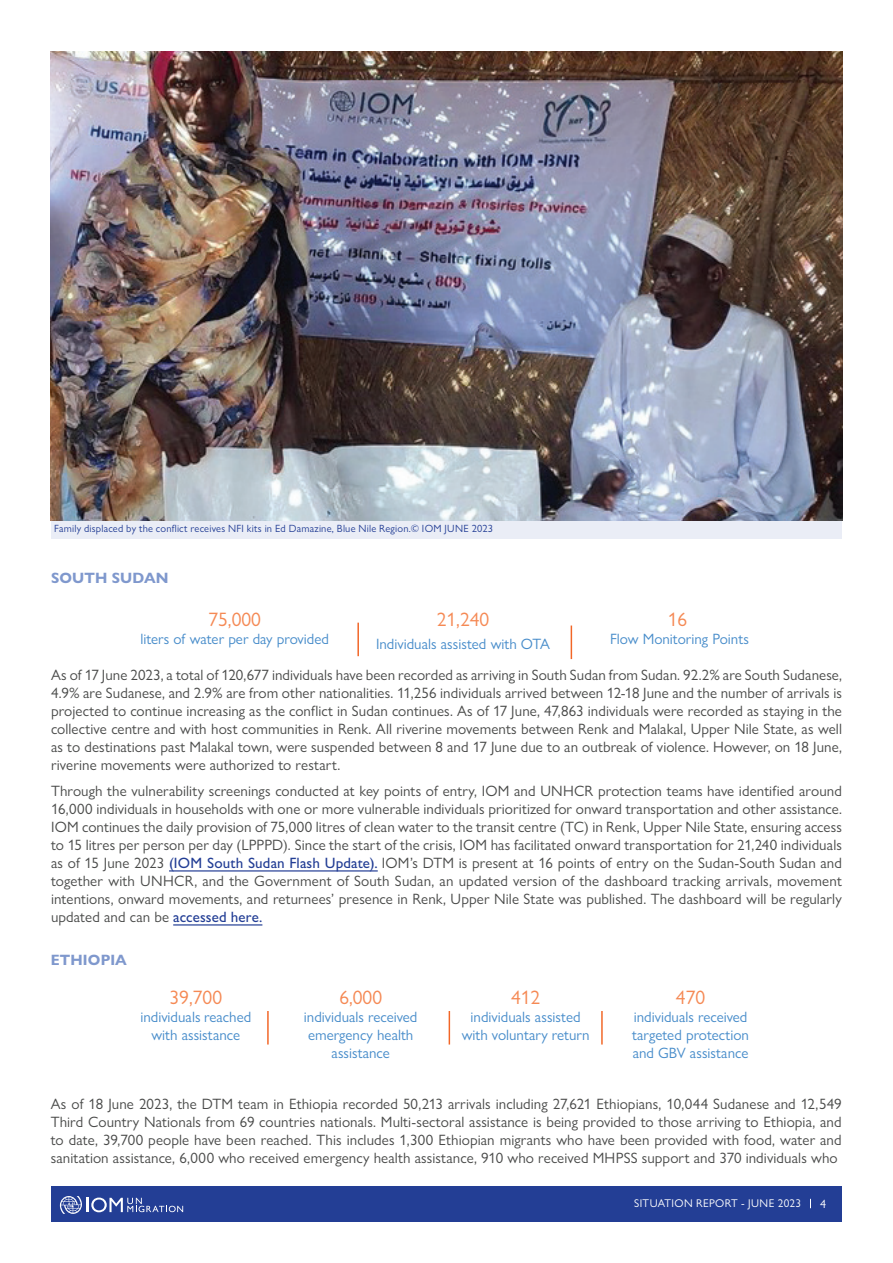
<style>
.page{position:relative;width:893px;height:1263px;background:#fff}
.page>*{position:absolute;margin:0;border:0;box-sizing:border-box;transform-origin:0 0}
.t1{font:19.5px "Gill Sans Nova";color:#f58954}
.t2{font:15px/18px "Gill Sans Nova";letter-spacing:.005em;color:#494a49;text-align:justify}
.t3{font:15px/18px "Gill Sans Nova";color:#478cca;text-align:center}
.t4{font:700 15px "Gill Sans Nova";letter-spacing:.01em;color:#7f98cd}
.t5{font:12px "Gill Sans Nova";color:#fff}
.t6{font:11.25px "Gill Sans Nova";letter-spacing:.03em;color:#fff}
.t7{font:10.5px "Gill Sans Nova";letter-spacing:.02em;color:#233e95}
.s1{font-weight:500;color:#233e95}
</style>
<div class="page">
<div style="left:51px;top:1186px;width:791px;height:36px;background:#233e95"></div>
<svg style="left:60px;top:1196px;width:123px;height:18px"></svg>
<hr style="left:169px;top:870px;width:209px;height:1px;background:#233e95">
<hr style="left:173px;top:924px;width:89px;height:1px;background:#233e95">
<hr style="left:267px;top:1011px;width:2px;height:33px;background:#f26627">
<hr style="left:449px;top:1011px;width:1px;height:33px;background:#f26627">
<hr style="left:601px;top:1011px;width:2px;height:33px;background:#f26627">
<hr style="left:357px;top:623px;width:2px;height:33px;background:#f26627">
<hr style="left:571px;top:625px;width:1px;height:34px;background:#f26627">
<div style="left:51px;top:518px;width:791px;height:21px;background:#eaedf6"></div>
<img style="left:51px;top:51px;width:791px;height:469px">
<p class="t7" style="left:54px;top:522px;width:440px">Family displaced by the conflict receives NFI kits in Ed Damazine, Blue Nile Region.© IOM JUNE 2023</p>
<p class="t4" style="left:51px;top:569px;width:119px">SOUTH SUDAN</p>
<h1 class="t1" style="left:208px;top:607px;width:54px">75,000</h1>
<p class="t3" style="left:140px;top:629px;width:190px">liters of water per day provided</p>
<h1 class="t1" style="left:437px;top:607px;width:54px">21,240</h1>
<p class="t3" style="left:376px;top:635px;width:175px">Individuals assisted with OTA</p>
<h1 class="t1" style="left:668px;top:607px;width:21px">16</h1>
<p class="t3" style="left:610px;top:629px;width:140px">Flow Monitoring Points</p>
<p class="t2" style="left:51px;top:666px;width:792px">As of 17 June 2023, a total of 120,677 individuals have been recorded as arriving in South Sudan from Sudan. 92.2% are South Sudanese, 4.9% are Sudanese, and 2.9% are from other nationalities. 11,256 individuals arrived between 12-18 June and the number of arrivals is projected to continue increasing as the conflict in Sudan continues. As of 17 June, 47,863 individuals were recorded as staying in the collective centre and with host communities in Renk. All riverine movements between Renk and Malakal, Upper Nile State, as well as to destinations past Malakal town, were suspended between 8 and 17 June due to an outbreak of violence. However, on 18 June, riverine movements were authorized to restart.</p>
<p class="t2" style="left:51px;top:781px;width:792px">Through the vulnerability screenings conducted at key points of entry, IOM and UNHCR protection teams have identified around 16,000 individuals in households with one or more vulnerable individuals prioritized for onward transportation and other assistance.<br>IOM continues the daily provision of 75,000 litres of clean water to the transit centre (TC) in Renk, Upper Nile State, ensuring access to 15 litres per person per day (LPPPD). Since the start of the crisis, IOM has facilitated onward transportation for 21,240 individuals as of 15 June 2023 <span class="s1">(IOM South Sudan Flash Update).</span> IOM’s DTM is present at 16 points of entry on the Sudan-South Sudan and together with UNHCR, and the Government of South Sudan, an updated version of the dashboard tracking arrivals, movement intentions, onward movements, and returnees’ presence in Renk, Upper Nile State was published. The dashboard will be regularly updated and can be <span class="s1">accessed here.</span></p>
<p class="t4" style="left:51px;top:950px;width:78px">ETHIOPIA</p>
<h1 class="t1" style="left:170px;top:985px;width:54px">39,700</h1>
<p class="t3" style="left:140px;top:1008px;width:112px">individuals reached with assistance</p>
<h1 class="t1" style="left:339px;top:985px;width:44px">6,000</h1>
<p class="t3" style="left:304px;top:1008px;width:115px">individuals received emergency health assistance</p>
<h1 class="t1" style="left:511px;top:985px;width:31px">412</h1>
<p class="t3" style="left:462px;top:1008px;width:129px">individuals assisted with voluntary return</p>
<h1 class="t1" style="left:676px;top:985px;width:31px">470</h1>
<p class="t3" style="left:632px;top:1008px;width:118px;text-align:justify">individuals received targeted protection and GBV assistance</p>
<p class="t2" style="left:51px;top:1095px;width:792px">As of 18 June 2023, the DTM team in Ethiopia recorded 50,213 arrivals including 27,621 Ethiopians, 10,044 Sudanese and 12,549<br>Third Country Nationals from 69 countries nationals. Multi-sectoral assistance is being provided to those arriving to Ethiopia, and to date, 39,700 people have been reached. This includes 1,300 Ethiopian migrants who have been provided with food, water and sanitation assistance, 6,000 who received emergency health assistance, 910 who received MHPSS support and 370 individuals who</p>
<p class="t6" style="left:634px;top:1196px;width:126px">SITUATION REPORT - June</p>
<p class="t6" style="left:778px;top:1196px;width:25px">2023</p>
<p class="t5" style="left:820px;top:1196px;width:7px">4</p>
</div>
